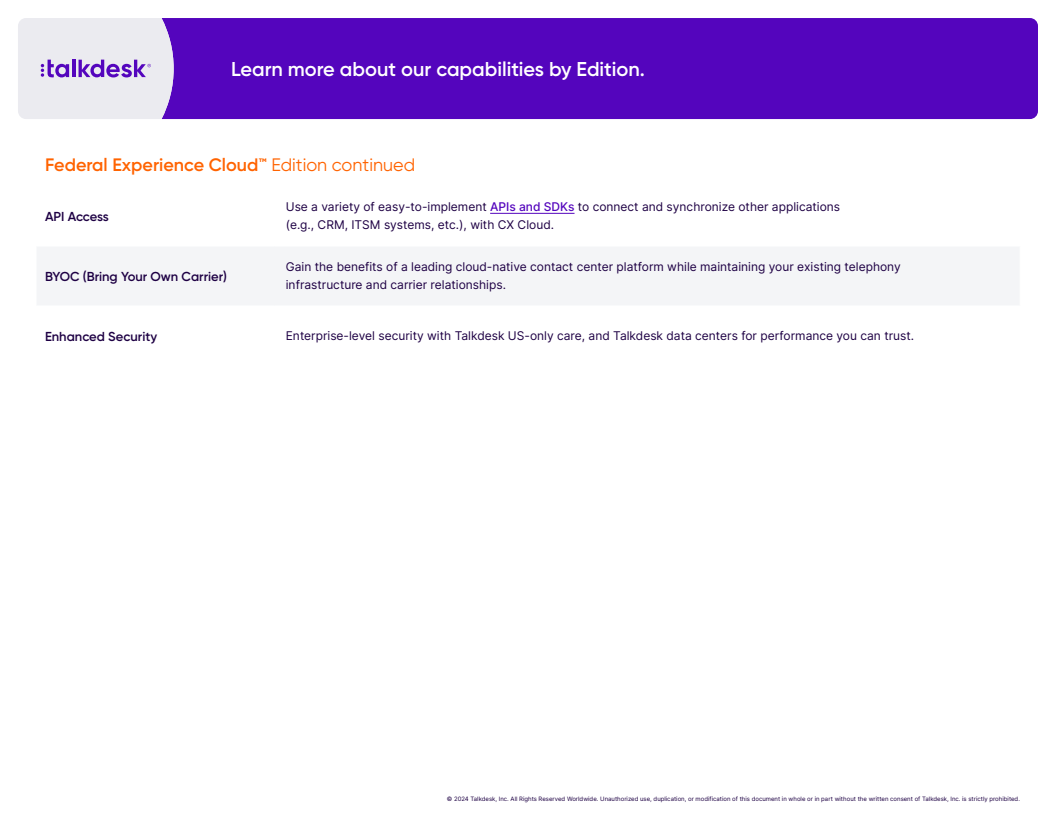
<style>
.page{position:relative;width:1056px;height:816px;background:#fff}
.page>*{position:absolute;margin:0;border:0;box-sizing:border-box;transform-origin:0 0}
.t1{font:600 20px "Gilroy";color:#fff}
.t2{font:600 18px "Gilroy";color:#ff6300}
.t3{font:600 13px "Gilroy";color:#1e0044}
.t4{font:12px/18px "Inter";color:#1e0044}
.t5{font:6px "Inter";color:#1e0044}
.s1{font-weight:400}
.s2{font-weight:500;color:#5405bd}
</style>
<div class="page">
<div style="left:174px;top:18px;width:864px;height:101px;background:#5405bd"></div>
<svg style="left:18px;top:18px;width:156px;height:101px;background:#dfd9ec"></svg>
<div style="left:37px;top:247px;width:982px;height:58px;background:#f4f5f7"></div>
<hr style="left:490px;top:213px;width:85px;height:1px;background:#5405bd">
<p class="t1" style="left:231px;top:57px;width:415px">Learn more about our capabilities by Edition.</p>
<p class="t2" style="left:45px;top:153px;width:372px">Federal Experience Cloud™ <span class="s1">Edition continued</span></p>
<p class="t3" style="left:45px;top:208px;width:65px">API Access</p>
<p class="t4" style="left:286px;top:198px;width:556px">Use a variety of easy-to-implement <span class="s2">APIs and SDKs</span> to connect and synchronize other applications (e.g., CRM, ITSM systems, etc.), with CX Cloud.</p>
<p class="t3" style="left:45px;top:268px;width:183px">BYOC (Bring Your Own Carrier)</p>
<p class="t4" style="left:286px;top:258px;width:616px">Gain the benefits of a leading cloud-native contact center platform while maintaining your existing telephony infrastructure and carrier relationships.</p>
<p class="t3" style="left:45px;top:328px;width:114px">Enhanced Security</p>
<p class="t4" style="left:286px;top:327px;width:630px">Enterprise-level security with Talkdesk US-only care, and Talkdesk data centers for performance you can trust.</p>
<p class="t5" style="left:447px;top:794px;width:575px">© 2024 Talkdesk, Inc. All Rights Reserved Worldwide. Unauthorized use, duplication, or modification of this document in whole or in part without the written consent of Talkdesk, Inc. is strictly prohibited.</p>
</div>
